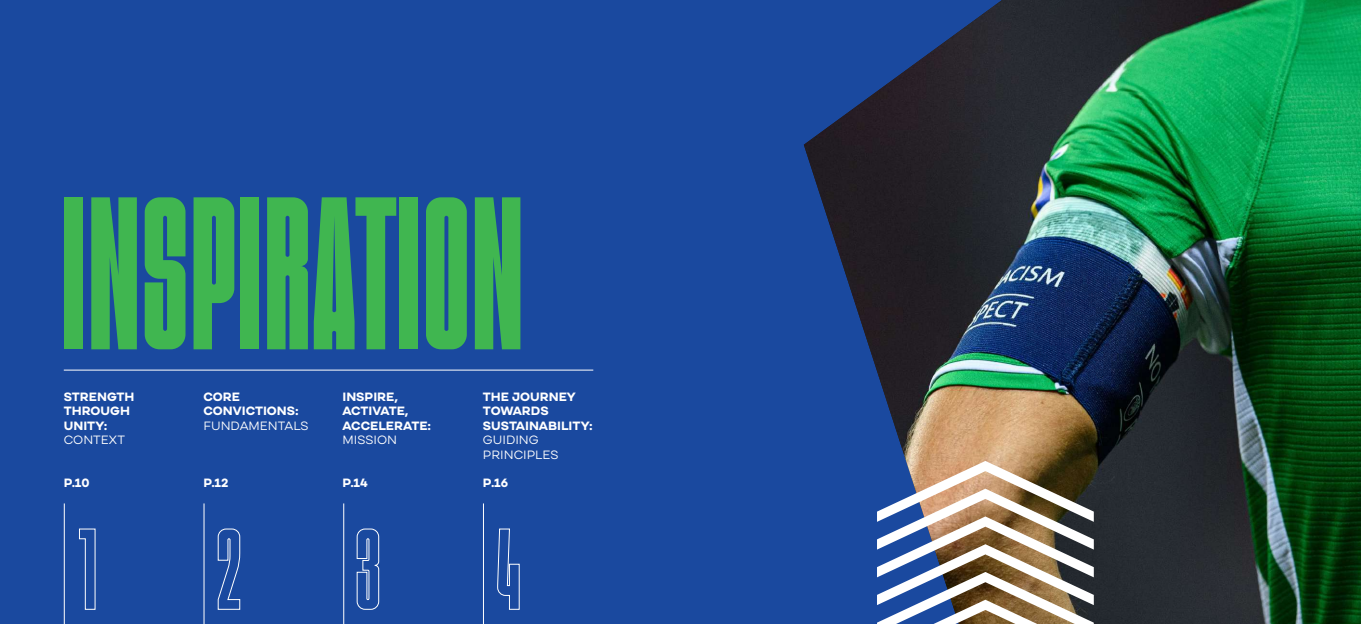
<style>
.page{position:relative;width:1361px;height:624px;background:#fff}
.page>*{position:absolute;margin:0;border:0;box-sizing:border-box;transform-origin:0 0}
.t1{font:217px "Qanungo";color:#40b650}
.t2{font:700 12px/14.4px "Cardium A";color:#fff}
.t3{font:12px/14.4px "Cardium A";color:#fff}
</style>
<div class="page">
<div style="left:0;top:0;width:1360px;height:624px;background:#1a499f"></div>
<img style="left:804px;top:0;width:557px;height:624px">
<hr style="left:64px;top:369px;width:529px;height:1px;background:#fff">
<hr style="left:64px;top:503px;width:1px;height:121px;background:#fff">
<hr style="left:203px;top:503px;width:1px;height:121px;background:#fff">
<hr style="left:343px;top:503px;width:1px;height:121px;background:#fff">
<hr style="left:483px;top:503px;width:1px;height:121px;background:#fff">
<svg style="left:79px;top:528px;width:17px;height:82px"></svg>
<svg style="left:217px;top:528px;width:24px;height:82px"></svg>
<svg style="left:356px;top:528px;width:24px;height:82px"></svg>
<svg style="left:497px;top:528px;width:23px;height:82px"></svg>
<svg style="left:877px;top:461px;width:217px;height:163px"></svg>
<h1 class="t1" style="left:60px;top:168px;width:466px">INSPIRATION</h1>
<p class="t2" style="left:64px;top:389px;width:72px">STRENGTH<br>THROUGH<br>UNITY:</p>
<p class="t3" style="left:64px;top:433px;width:63px">CONTEXT</p>
<p class="t2" style="left:64px;top:476px;width:27px">P.10</p>
<p class="t2" style="left:203px;top:389px;width:97px">CORE<br>CONVICTIONS:</p>
<p class="t3" style="left:203px;top:418px;width:107px">FUNDAMENTALS</p>
<p class="t2" style="left:203px;top:476px;width:27px">P.12</p>
<p class="t2" style="left:342px;top:389px;width:90px">INSPIRE,<br>ACTIVATE,<br>ACCELERATE:</p>
<p class="t3" style="left:342px;top:433px;width:56px">MISSION</p>
<p class="t2" style="left:342px;top:476px;width:27px">P.14</p>
<p class="t2" style="left:483px;top:389px;width:111px">THE JOURNEY<br>TOWARDS<br>SUSTAINABILITY:</p>
<p class="t3" style="left:483px;top:433px;width:77px">GUIDING<br>PRINCIPLES</p>
<p class="t2" style="left:483px;top:476px;width:27px">P.16</p>
</div>
